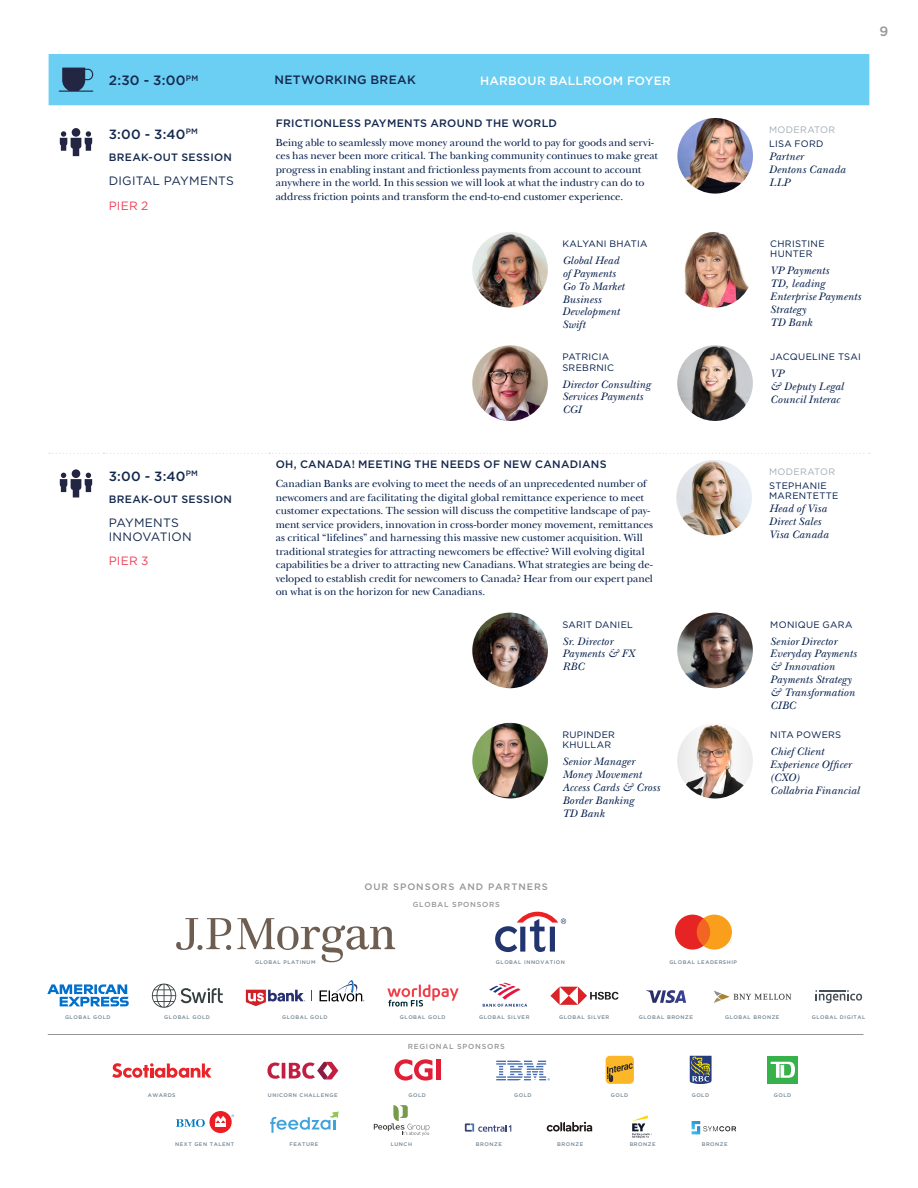
<style>
.page{position:relative;width:918px;height:1188px;background:#fff}
.page>*{position:absolute;margin:0;border:0;box-sizing:border-box;transform-origin:0 0}
.t1{font:500 13.5px "Gotham";color:#14284d}
.t2{font:500 13.5px "Gotham";color:#989696}
.t3{font:500 13.35px "Gotham";letter-spacing:.02em;color:#14284d}
.t4{font:12.15px/13.4px "Gotham";letter-spacing:.015em;color:#14284d}
.t5{font:500 12.15px "Gotham";letter-spacing:.025em;color:#14284d}
.t6{font:500 12px "Gotham HTF";letter-spacing:.02em;color:#fff}
.t7{font:12px "Gotham HTF";letter-spacing:.02em;color:#ef4056}
.t8{font:italic 11.25px/12.9px "New Baskerville LT";letter-spacing:.015em;color:#001b49}
.t9{font:10.8px/13.5px "New Baskerville LT";letter-spacing:-.005em;color:#001b49}
.t10{font:500 10.8px "Gotham";letter-spacing:.025em;color:#14284d}
.t11{font:500 10.65px "Gotham";letter-spacing:.03em;color:#14284d}
.t12{font:9.3px/10.4px "Gotham";letter-spacing:.03em;color:#001b49}
.t13{font:500 9.3px "Gotham";letter-spacing:.1em;color:#959696}
.t14{font:9.3px "Gotham";letter-spacing:.035em;color:#a0adb7}
.t15{font:500 7.35px "Gotham";letter-spacing:.1em;color:#959696}
.t16{font:500 5.25px "Gotham";letter-spacing:.1em;color:#738592}
</style>
<div class="page">
<svg style="left:176px;top:918px;width:55px;height:32px"></svg>
<svg style="left:237px;top:918px;width:158px;height:44px"></svg>
<svg style="left:495px;top:912px;width:71px;height:40px"></svg>
<svg style="left:47px;top:984px;width:82px;height:22px"></svg>
<svg style="left:483px;top:983px;width:44px;height:24px"></svg>
<hr style="left:48px;top:1034px;width:815px;height:1px;background:#959696">
<svg style="left:320px;top:980px;width:44px;height:21px"></svg>
<svg style="left:246px;top:990px;width:59px;height:16px"></svg>
<svg style="left:152px;top:984px;width:71px;height:24px"></svg>
<svg style="left:646px;top:990px;width:40px;height:13px"></svg>
<svg style="left:714px;top:991px;width:77px;height:12px"></svg>
<svg style="left:550px;top:987px;width:68px;height:18px"></svg>
<svg style="left:675px;top:915px;width:57px;height:35px;background:#f17b43"></svg>
<svg style="left:387px;top:985px;width:72px;height:22px"></svg>
<svg style="left:815px;top:990px;width:47px;height:13px"></svg>
<svg style="left:112px;top:1063px;width:100px;height:15px"></svg>
<svg style="left:267px;top:1062px;width:71px;height:18px"></svg>
<div style="left:767px;top:1056px;width:31px;height:27px;background:#37b14a"></div>
<svg style="left:771px;top:1062px;width:24px;height:16px"></svg>
<svg style="left:394px;top:1059px;width:39px;height:22px"></svg>
<hr style="left:436px;top:1060px;width:4px;height:20px;background:#e11e37">
<svg style="left:496px;top:1061px;width:54px;height:19px"></svg>
<div style="left:606px;top:1056px;width:28px;height:28px;background:#fbb727;border-radius:4px"></div>
<svg style="left:607px;top:1063px;width:26px;height:19px"></svg>
<svg style="left:690px;top:1056px;width:21px;height:28px"></svg>
<svg style="left:270px;top:1112px;width:68px;height:21px"></svg>
<svg style="left:374px;top:1105px;width:55px;height:31px"></svg>
<div style="left:209px;top:1111px;width:23px;height:22px;background:#ed1d24;border-radius:50%"></div>
<svg style="left:176px;top:1119px;width:29px;height:8px"></svg>
<svg style="left:215px;top:1114px;width:19px;height:13px"></svg>
<svg style="left:632px;top:1115px;width:20px;height:23px"></svg>
<svg style="left:692px;top:1121px;width:44px;height:13px"></svg>
<svg style="left:547px;top:1122px;width:45px;height:10px"></svg>
<svg style="left:465px;top:1123px;width:46px;height:9px"></svg>
<svg style="left:49px;top:453px;width:821px;height:1px"></svg>
<div style="left:49px;top:54px;width:820px;height:51px;background:#6bcef3"></div>
<svg style="left:60px;top:131px;width:32px;height:25px"></svg>
<div style="left:72px;top:128px;width:8px;height:9px;background:#222642;border-radius:50%"></div>
<img style="left:677px;top:118px;width:76px;height:76px;border-radius:38px">
<img style="left:472px;top:232px;width:76px;height:76px;border-radius:38px">
<img style="left:677px;top:232px;width:76px;height:76px;border-radius:38px">
<img style="left:472px;top:345px;width:76px;height:76px;border-radius:38px">
<img style="left:677px;top:345px;width:76px;height:76px;border-radius:38px">
<svg style="left:60px;top:473px;width:32px;height:24px"></svg>
<div style="left:72px;top:469px;width:8px;height:9px;background:#222642;border-radius:50%"></div>
<img style="left:676px;top:460px;width:76px;height:75px;border-radius:38px">
<img style="left:472px;top:613px;width:76px;height:75px;border-radius:38px">
<img style="left:677px;top:613px;width:76px;height:75px;border-radius:38px">
<img style="left:472px;top:723px;width:76px;height:76px;border-radius:38px">
<img style="left:677px;top:723px;width:76px;height:76px;border-radius:38px">
<p class="t1" style="left:109px;top:71px;width:91px">2:30 - 3:00<sup>PM</sup></p>
<p class="t5" style="left:274px;top:72px;width:143px">NETWORKING BREAK</p>
<p class="t6" style="left:480px;top:74px;width:192px">HARBOUR BALLROOM FOYER</p>
<p class="t3" style="left:109px;top:125px;width:91px">3:00 - 3:40<sup>PM</sup></p>
<p class="t11" style="left:109px;top:150px;width:125px">BREAK-OUT SESSION</p>
<p class="t4" style="left:109px;top:174px;width:127px">DIGITAL PAYMENTS</p>
<p class="t7" style="left:109px;top:199px;width:41px">PIER 2</p>
<p class="t3" style="left:109px;top:467px;width:91px">3:00 - 3:40<sup>PM</sup></p>
<p class="t11" style="left:109px;top:492px;width:125px">BREAK-OUT SESSION</p>
<p class="t4" style="left:109px;top:516px;width:84px">PAYMENTS<br>INNOVATION</p>
<p class="t7" style="left:109px;top:554px;width:41px">PIER 3</p>
<p class="t10" style="left:276px;top:116px;width:283px">FRICTIONLESS PAYMENTS AROUND THE WORLD</p>
<p class="t9" style="left:276px;top:135px;width:384px">Being able to seamlessly move money around the world to pay for goods and servi&shy;ces has never been more critical. The banking community continues to make great progress in enabling instant and frictionless payments from account to account anywhere in the world. In this session we will look at what the industry can do to address friction points and transform the end-to-end customer experience.</p>
<p class="t12" style="left:562px;top:238px;width:87px">KALYANI BHATIA</p>
<p class="t8" style="left:562px;top:254px;width:63px">Global Head of Payments<br>Go To Market<br>Business<br>Development<br>Swift</p>
<p class="t12" style="left:562px;top:352px;width:53px">PATRICIA<br>SREBRNIC</p>
<p class="t8" style="left:562px;top:378px;width:90px">Director Consulting<br>Services Payments<br>CGI</p>
<p class="t10" style="left:276px;top:458px;width:332px">OH, CANADA! MEETING THE NEEDS OF NEW CANADIANS</p>
<p class="t9" style="left:276px;top:477px;width:379px">Canadian Banks are evolving to meet the needs of an unprecedented number of newcomers and are facilitating the digital global remittance experience to meet customer expectations. The session will discuss the competitive landscape of pay&shy;ment service providers, innovation in cross-border money movement, remittances as critical “lifelines” and harnessing this massive new customer acquisition. Will traditional strategies for attracting newcomers be effective? Will evolving digital capabilities be a driver to attracting new Canadians. What strategies are being de&shy;veloped to establish credit for newcomers to Canada? Hear from our expert panel on what is on the horizon for new Canadians.</p>
<p class="t12" style="left:562px;top:619px;width:72px">SARIT DANIEL</p>
<p class="t8" style="left:562px;top:635px;width:74px">Sr. Director<br>Payments &amp; FX<br>RBC</p>
<p class="t12" style="left:562px;top:729px;width:54px">RUPINDER<br>KHULLAR</p>
<p class="t8" style="left:562px;top:755px;width:99px">Senior Manager<br>Money Movement<br>Access Cards &amp; Cross<br>Border Banking<br>TD Bank</p>
<p class="t2" style="left:880px;top:22px;width:10px">9</p>
<p class="t14" style="left:769px;top:124px;width:68px">MODERATOR</p>
<p class="t12" style="left:769px;top:139px;width:56px">LISA FORD</p>
<p class="t8" style="left:769px;top:150px;width:78px">Partner<br>Dentons Canada<br>LLP</p>
<p class="t12" style="left:770px;top:238px;width:56px">CHRISTINE<br>HUNTER</p>
<p class="t8" style="left:770px;top:264px;width:92px">VP Payments<br>TD, leading<br>Enterprise Payments<br>Strategy<br>TD Bank</p>
<p class="t12" style="left:770px;top:352px;width:92px">JACQUELINE TSAI</p>
<p class="t8" style="left:770px;top:367px;width:75px">VP<br>&amp; Deputy Legal<br>Council Interac</p>
<p class="t14" style="left:769px;top:466px;width:68px">MODERATOR</p>
<p class="t12" style="left:769px;top:481px;width:71px">STEPHANIE<br>MARENTETTE</p>
<p class="t8" style="left:769px;top:502px;width:61px">Head of Visa<br>Direct Sales<br>Visa Canada</p>
<p class="t12" style="left:770px;top:619px;width:84px">MONIQUE GARA</p>
<p class="t8" style="left:770px;top:635px;width:88px">Senior Director<br>Everyday Payments &amp; Innovation<br>Payments Strategy &amp; Transformation<br>CIBC</p>
<p class="t12" style="left:770px;top:729px;width:73px">NITA POWERS</p>
<p class="t8" style="left:770px;top:745px;width:91px">Chief Client<br>Experience Officer (CXO)<br>Collabria Financial</p>
<p class="t13" style="left:365px;top:881px;width:185px">OUR SPONSORS AND PARTNERS</p>
<p class="t15" style="left:413px;top:900px;width:89px">GLOBAL SPONSORS</p>
<p class="t16" style="left:255px;top:959px;width:62px">GLOBAL PLATINUM</p>
<p class="t16" style="left:496px;top:959px;width:71px">GLOBAL INNOVATION</p>
<p class="t16" style="left:669px;top:959px;width:69px">GLOBAL LEADERSHIP</p>
<p class="t16" style="left:400px;top:1013px;width:47px">GLOBAL GOLD</p>
<p class="t16" style="left:812px;top:1014px;width:55px">GLOBAL DIGITAL</p>
<p class="t16" style="left:65px;top:1014px;width:47px">GLOBAL GOLD</p>
<p class="t16" style="left:282px;top:1014px;width:47px">GLOBAL GOLD</p>
<p class="t16" style="left:479px;top:1014px;width:52px">GLOBAL SILVER</p>
<p class="t16" style="left:164px;top:1014px;width:47px">GLOBAL GOLD</p>
<p class="t16" style="left:559px;top:1014px;width:52px">GLOBAL SILVER</p>
<p class="t16" style="left:639px;top:1014px;width:56px">GLOBAL BRONZE</p>
<p class="t16" style="left:725px;top:1014px;width:56px">GLOBAL BRONZE</p>
<p class="t15" style="left:408px;top:1042px;width:99px">REGIONAL SPONSORS</p>
<p class="t16" style="left:148px;top:1092px;width:29px">AWARDS</p>
<p class="t16" style="left:268px;top:1092px;width:71px">UNICORN CHALLENGE</p>
<p class="t16" style="left:408px;top:1092px;width:19px">GOLD</p>
<p class="t16" style="left:514px;top:1092px;width:19px">GOLD</p>
<p class="t16" style="left:611px;top:1092px;width:19px">GOLD</p>
<p class="t16" style="left:692px;top:1092px;width:19px">GOLD</p>
<p class="t16" style="left:774px;top:1092px;width:19px">GOLD</p>
<p class="t16" style="left:175px;top:1141px;width:60px">NEXT GEN TALENT</p>
<p class="t16" style="left:290px;top:1141px;width:30px">FEATURE</p>
<p class="t16" style="left:391px;top:1141px;width:23px">LUNCH</p>
<p class="t16" style="left:476px;top:1141px;width:27px">BRONZE</p>
<p class="t16" style="left:557px;top:1141px;width:27px">BRONZE</p>
<p class="t16" style="left:630px;top:1141px;width:27px">BRONZE</p>
<p class="t16" style="left:702px;top:1141px;width:27px">BRONZE</p>
</div>
